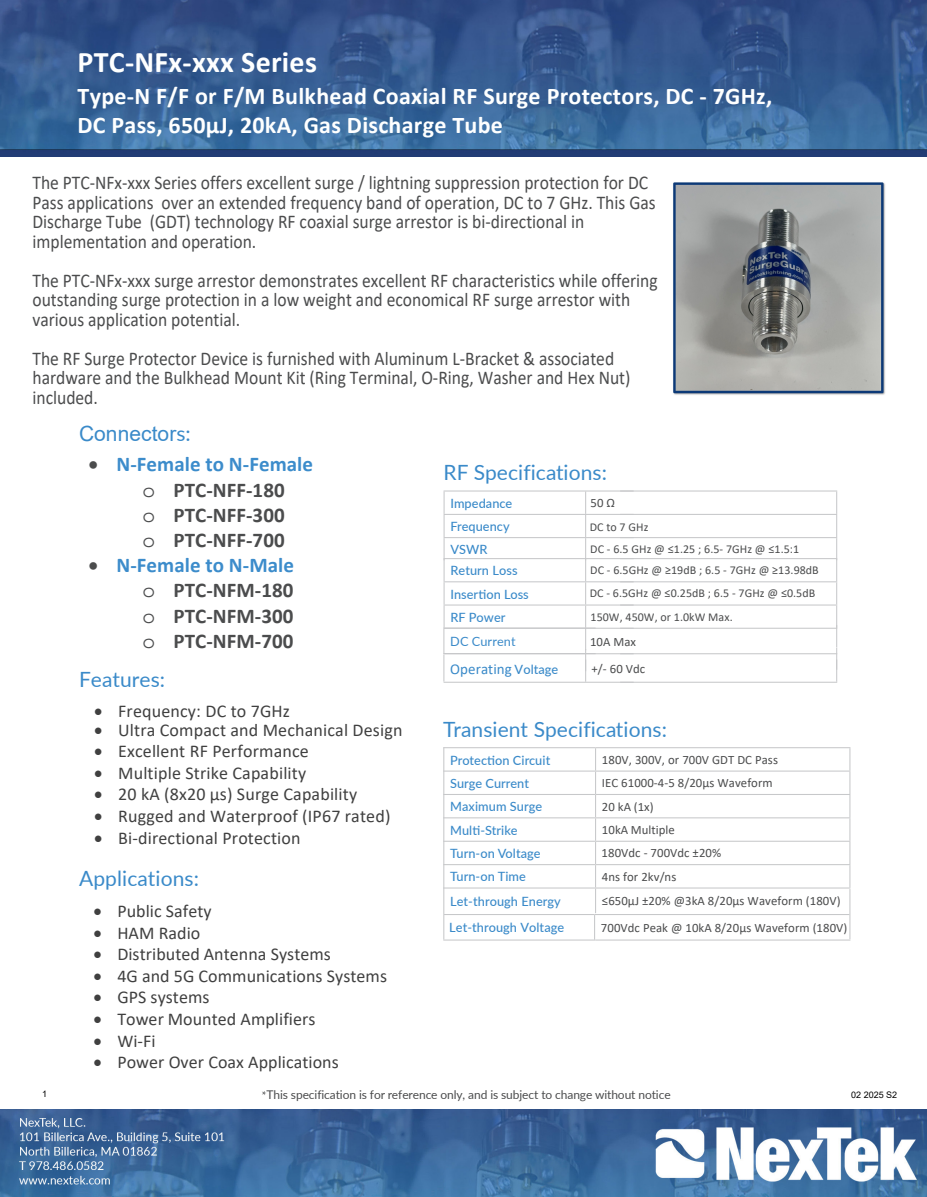
<style>
.page{position:relative;width:927px;height:1197px;background:#fff}
.page>*{position:absolute;margin:0;border:0;box-sizing:border-box;transform-origin:0 0}
.t1{font:700 30px "Calibri";letter-spacing:.01em;color:#feffff}
.t2{font:700 24px/28.8px "Calibri";letter-spacing:.01em;color:#feffff}
.t3{font:700 21px/25.2px "Calibri";letter-spacing:.005em;color:#4b4c4d}
.t4{font:21px "Lato";letter-spacing:.005em;color:#3a8ac9}
.t5{font:21px "Arial";letter-spacing:.005em;color:#3a8ac9}
.t6{font:19.5px/19.5px "Calibri";color:#4b4c4d;scale:.9 1}
.t7{font:18px "Calibri";letter-spacing:.01em;color:#404040}
.t8{font:15px "Calibri";letter-spacing:.005em;color:#3a8ac9}
.t9{font:12.75px "Calibri";letter-spacing:.005em;color:#4b4c4d}
.t10{font:500 12.75px "Lato";letter-spacing:.005em;color:#3a8ac9}
.t11{font:12.75px "Lato";letter-spacing:.005em;color:#3a8ac9}
.t12{font:12px "Calibri";letter-spacing:.005em;color:#4b4c4d}
.TOC_page_number{font:12px "Lato";letter-spacing:-.01em;color:#4b4c4d}
.t13{font:9px "Arial";color:#000}
.s1{font-style:inherit}
.s2{font-family:"Lato"}
.s3{color:#3c8ccb}
.s4{font-family:"Courier Std";font-weight:400}
.s5{font-family:"Lato";font-weight:500;font-size:12.75px}
.s6{font-family:"Minion Pro"}
</style>
<div class="page">
<img style="left:0;top:0;width:927px;height:157px">
<hr style="left:443px;top:747px;width:153px;height:1px;background:#c7c8ca">
<hr style="left:442px;top:748px;width:3px;height:192px;background:#c7c8ca">
<hr style="left:849px;top:889px;width:2px;height:50px;background:#c7c8ca">
<img style="left:0;top:1109px;width:927px;height:88px">
<svg style="left:0;top:0;width:5px;height:5px"></svg>
<svg style="left:0;top:1192px;width:5px;height:5px"></svg>
<svg style="left:922px;top:0;width:5px;height:5px"></svg>
<svg style="left:922px;top:1192px;width:5px;height:5px"></svg>
<hr style="left:444px;top:682px;width:190px;height:1px;background:#c7c8ca">
<hr style="left:620px;top:682px;width:217px;height:1px;background:#c7c8ca">
<svg style="left:443px;top:491px;width:395px;height:191px"></svg>
<svg style="left:444px;top:747px;width:406px;height:193px"></svg>
<hr style="left:443px;top:940px;width:153px;height:1px;background:#c7c8ca">
<hr style="left:596px;top:940px;width:254px;height:1px;background:#c7c8ca">
<img style="left:673px;top:182px;width:212px;height:213px">
<h1 class="t1" style="left:78px;top:41px;width:241px">PTC-NFx-xxx <span class="s1">Series</span></h1>
<p class="t2" style="left:78px;top:81px;width:696px">Type-N F/F or F/M Bulkhead Coaxial RF Surge Protectors, DC - 7GHz,<br>DC Pass, 650µJ, 20kA, Gas Discharge Tube</p>
<p class="t6" style="left:32px;top:173px;width:694px">The PTC-NFx-xxx Series offers excellent surge / lightning suppression protection for DC Pass applications over an extended frequency band of operation, DC to 7 GHz. This Gas Discharge Tube (GDT) technology RF coaxial surge arrestor is bi-directional in implementation and operation.</p>
<p class="t6" style="left:32px;top:270px;width:696px">The PTC-NFx-xxx surge arrestor demonstrates excellent RF characteristics while offering outstanding surge protection in a low weight and economical RF surge arrestor with various application potential.</p>
<p class="t6" style="left:32px;top:348px;width:666px">The RF Surge Protector Device is furnished with Aluminum L-Bracket &amp; associated hardware and the Bulkhead Mount Kit (Ring Terminal, O-Ring, Washer and Hex Nut) included.</p>
<p class="t5" style="left:79px;top:419px;width:113px">Connector<span class="s2">s:</span></p>
<p class="t3" style="left:143px;top:451px;width:172px;text-indent:-54px">• <span class="s3">N-Female to N-Female </span><span class="s4">o</span> PTC-NFF-180<br><span class="s4">o</span> PTC-NFF-300<br><span class="s4">o</span> PTC-NFF-700</p>
<p class="t3" style="left:143px;top:552px;width:153px;text-align:justify;text-indent:-54px">• <span class="s3">N-Female to N-Male </span><span class="s4">o</span> PTC-NFM-180 <span class="s4">o</span> PTC-NFM-300 <span class="s4">o</span> PTC-NFM-700</p>
<p class="t4" style="left:79px;top:664px;width:88px">Features:</p>
<p class="t4" style="left:444px;top:458px;width:165px">RF Specifications:</p>
<p class="t10" style="left:450px;top:494px;width:63px">Impedance</p>
<p class="t9" style="left:591px;top:494px;width:26px">50 Ω</p>
<p class="t10" style="left:450px;top:517px;width:61px">Frequency</p>
<p class="t12" style="left:590px;top:519px;width:60px">DC to 7 GHz</p>
<p class="t10" style="left:450px;top:541px;width:39px">VSWR</p>
<p class="t12" style="left:590px;top:541px;width:211px">DC - 6.5 GHz @ ≤1.25 ; 6.5- 7GHz @ ≤1.5:1</p>
<p class="t10" style="left:450px;top:585px;width:80px">Insertion Loss</p>
<p class="t12" style="left:590px;top:585px;width:227px">DC - 6.5GHz @ ≤0.25dB ; 6.5 - 7GHz @ ≤0.5dB</p>
<p class="t10" style="left:450px;top:608px;width:57px">RF Power</p>
<p class="t12" style="left:591px;top:609px;width:144px">150W, 450W, or 1.0kW Max.</p>
<p class="t10" style="left:450px;top:562px;width:69px">Return Loss</p>
<p class="t12" style="left:590px;top:562px;width:230px">DC - 6.5GHz @ ≥19dB ; 6.5 - 7GHz @ ≥13.98dB</p>
<p class="t11" style="left:450px;top:633px;width:67px">DC Current</p>
<p class="t9" style="left:590px;top:633px;width:48px">10A Max</p>
<p class="t8" style="left:450px;top:659px;width:110px">Operating <span class="s5">Voltage</span></p>
<p class="t9" style="left:592px;top:660px;width:55px">+/- 60 Vdc</p>
<p class="t7" style="left:94px;top:698px;width:197px">• Frequency: DC to 7GHz</p>
<p class="t7" style="left:94px;top:717px;width:310px">• Ultra Compact and Mechanical Design</p>
<p class="t7" style="left:94px;top:739px;width:216px">• Excellent RF Performance</p>
<p class="t7" style="left:94px;top:760px;width:214px">• Multiple Strike Capability</p>
<p class="t7" style="left:94px;top:782px;width:265px">• 20 kA (8x20 µs) Surge Capability</p>
<p class="t7" style="left:94px;top:803px;width:298px">• Rugged and Waterproof (IP67 rated)</p>
<p class="t7" style="left:94px;top:825px;width:208px">• Bi-directional Protection</p>
<p class="t4" style="left:443px;top:715px;width:225px">Transient Specifications:</p>
<p class="t10" style="left:450px;top:751px;width:102px">Protection Circuit</p>
<p class="t9" style="left:602px;top:751px;width:178px">180V, 300V, or 700V GDT DC Pass</p>
<p class="t10" style="left:450px;top:774px;width:80px">Surge Current</p>
<p class="t9" style="left:602px;top:774px;width:172px">IEC 61000-4-5 8/20µs Waveform</p>
<p class="t10" style="left:450px;top:797px;width:94px">Maximum Surge</p>
<p class="t9" style="left:602px;top:798px;width:53px">20 kA (1x)</p>
<p class="t10" style="left:450px;top:821px;width:69px">Multi-Strike</p>
<p class="t9" style="left:602px;top:821px;width:75px">10kA Multiple</p>
<p class="t10" style="left:450px;top:844px;width:92px">Turn-on Voltage</p>
<p class="t9" style="left:602px;top:844px;width:121px">180Vdc - 700Vdc ±20%</p>
<p class="t10" style="left:450px;top:868px;width:77px">Turn-on Time</p>
<p class="t9" style="left:602px;top:868px;width:76px">4ns for 2kv/ns</p>
<p class="t10" style="left:450px;top:892px;width:112px">Let-through Energy</p>
<p class="t9" style="left:602px;top:892px;width:240px">≤650µJ ±20% @3kA 8/20µs Waveform (180V)</p>
<p class="t4" style="left:79px;top:864px;width:121px">Applications:</p>
<p class="t7" style="left:93px;top:899px;width:120px">• Public Safety</p>
<p class="t7" style="left:93px;top:920px;width:109px">• HAM Radio</p>
<p class="t7" style="left:93px;top:942px;width:239px">• Distributed Antenna Systems</p>
<p class="t7" style="left:93px;top:963px;width:295px">• 4G and 5G Communications Systems</p>
<p class="t7" style="left:93px;top:985px;width:118px">• GPS systems</p>
<p class="t7" style="left:93px;top:1007px;width:224px">• Tower Mounted Amplifiers</p>
<p class="t7" style="left:93px;top:1028px;width:64px">• Wi-Fi</p>
<p class="t7" style="left:93px;top:1050px;width:247px">• Power Over Coax Applications</p>
<p class="TOC_page_number" style="left:262px;top:1086px;width:410px"><span class="s6">*</span>This specification is for reference only, and is subject to change without notice</p>
<p class="t10" style="left:449px;top:919px;width:117px">Let-through Voltage</p>
<p class="t9" style="left:601px;top:919px;width:248px">700Vdc Peak @ 10kA 8/20µs Waveform (180V)</p>
<p class="t13" style="left:42px;top:1088px;width:7px">1</p>
<p class="t13" style="left:851px;top:1089px;width:48px">02 2025 S2</p>
</div>
